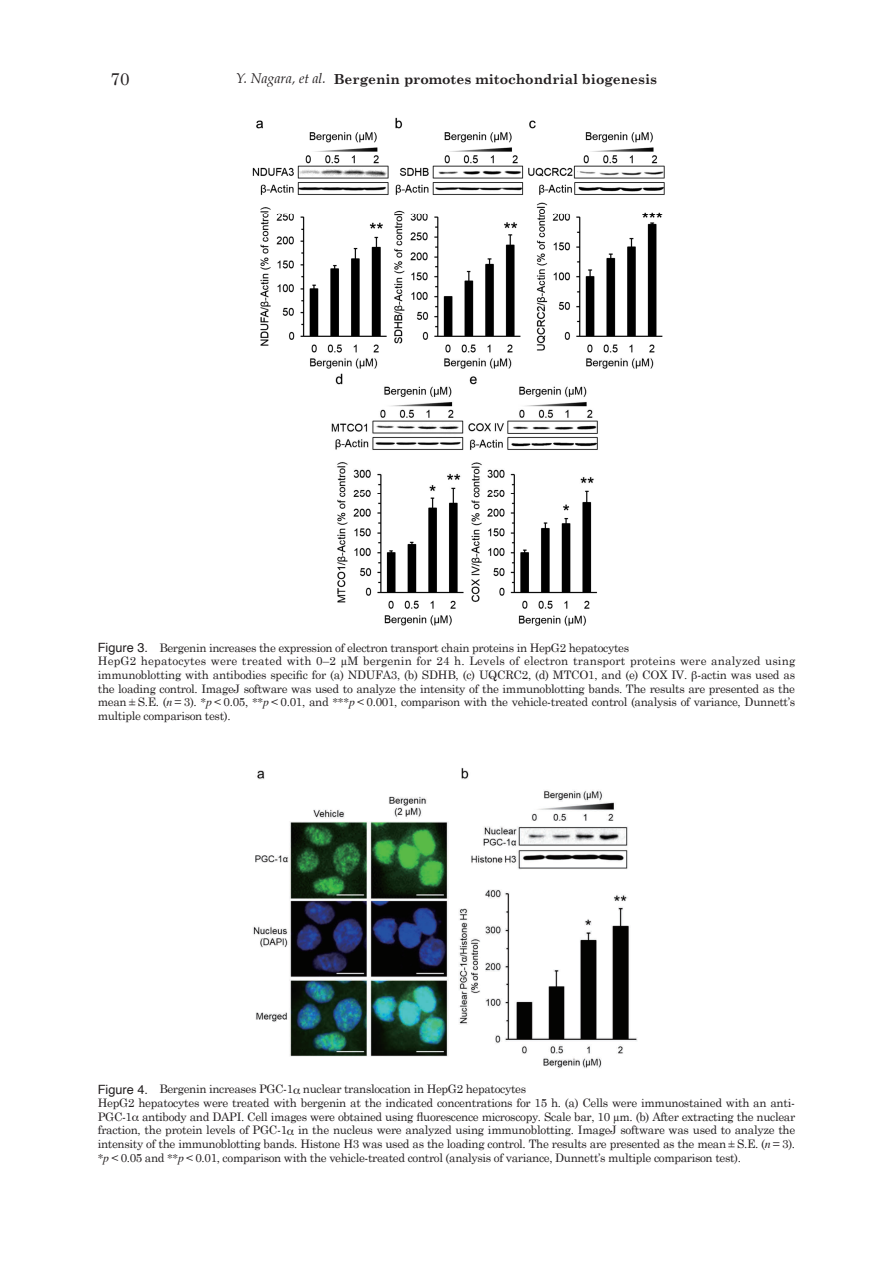
<style>
.page{position:relative;width:893px;height:1263px;background:#fff}
.page>*{position:absolute;margin:0;border:0;box-sizing:border-box;transform-origin:0 0}
.t1{font:16.95px "Century Schoolbook";color:#231f20}
.t2{font:700 13.8px "Century Schoolbook";color:#231f20}
.t3{font:11.7px/13.6px "Century Schoolbook";letter-spacing:-.03em;color:#231f20}
.s1{font-family:"Palatino";font-weight:400;font-style:italic}
.s2{font-family:"Helvetica";font-size:12.75px}
.s3{font-family:"Times";font-style:italic}
.s4{font-family:"Times"}
</style>
<div class="page">
<img style="left:252px;top:117px;width:413px;height:509px">
<img style="left:253px;top:767px;width:384px;height:301px">
<h1 class="t1" style="left:111px;top:68px;width:20px">70</h1>
<p class="t2" style="left:236px;top:70px;width:423px"><span class="s1">Y. Nagara, et al.</span> Bergenin promotes mitochondrial biogenesis</p>
<p class="t3" style="left:98px;top:640px;width:699px"><span class="s2">Figure 3.</span> Bergenin increases the expression of electron transport chain proteins in HepG2 hepatocytes<br>HepG2 hepatocytes were treated with 0–2 μM bergenin for 24 h. Levels of electron transport proteins were analyzed using immunoblotting with antibodies specific for (a) NDUFA3, (b) SDHB, (c) UQCRC2, (d) MTCO1, and (e) COX IV. -actin was used as the loading control. ImageJ software was used to analyze the intensity of the immunoblotting bands. The results are presented as the mean ± S.E. (<span class="s3">n</span> = 3). <span class="s4">*</span><span class="s3">p</span> &lt; 0.05, <span class="s4">**</span><span class="s3">p</span> &lt; 0.01, and <span class="s4">***</span><span class="s3">p</span> &lt; 0.001, comparison with the vehicle-treated control (analysis of variance, Dunnett’s multiple comparison test).</p>
<p class="t3" style="left:98px;top:1082px;width:699px"><span class="s2">Figure 4.</span> Bergenin increases PGC-1 nuclear translocation in HepG2 hepatocytes<br>HepG2 hepatocytes were treated with bergenin at the indicated concentrations for 15 h. (a) Cells were immunostained with an anti-PGC-1 antibody and DAPI. Cell images were obtained using fluorescence microscopy. Scale bar, 10 µm. (b) After extracting the nuclear fraction, the protein levels of PGC-1 in the nucleus were analyzed using immunoblotting. ImageJ software was used to analyze the intensity of the immunoblotting bands. Histone H3 was used as the loading control. The results are presented as the mean ± S.E. (<span class="s3">n</span> = 3). <span class="s4">*</span><span class="s3">p</span> &lt; 0.05 and <span class="s4">**</span><span class="s3">p</span> &lt; 0.01, comparison with the vehicle-treated control (analysis of variance, Dunnett’s multiple comparison test).</p>
</div>
